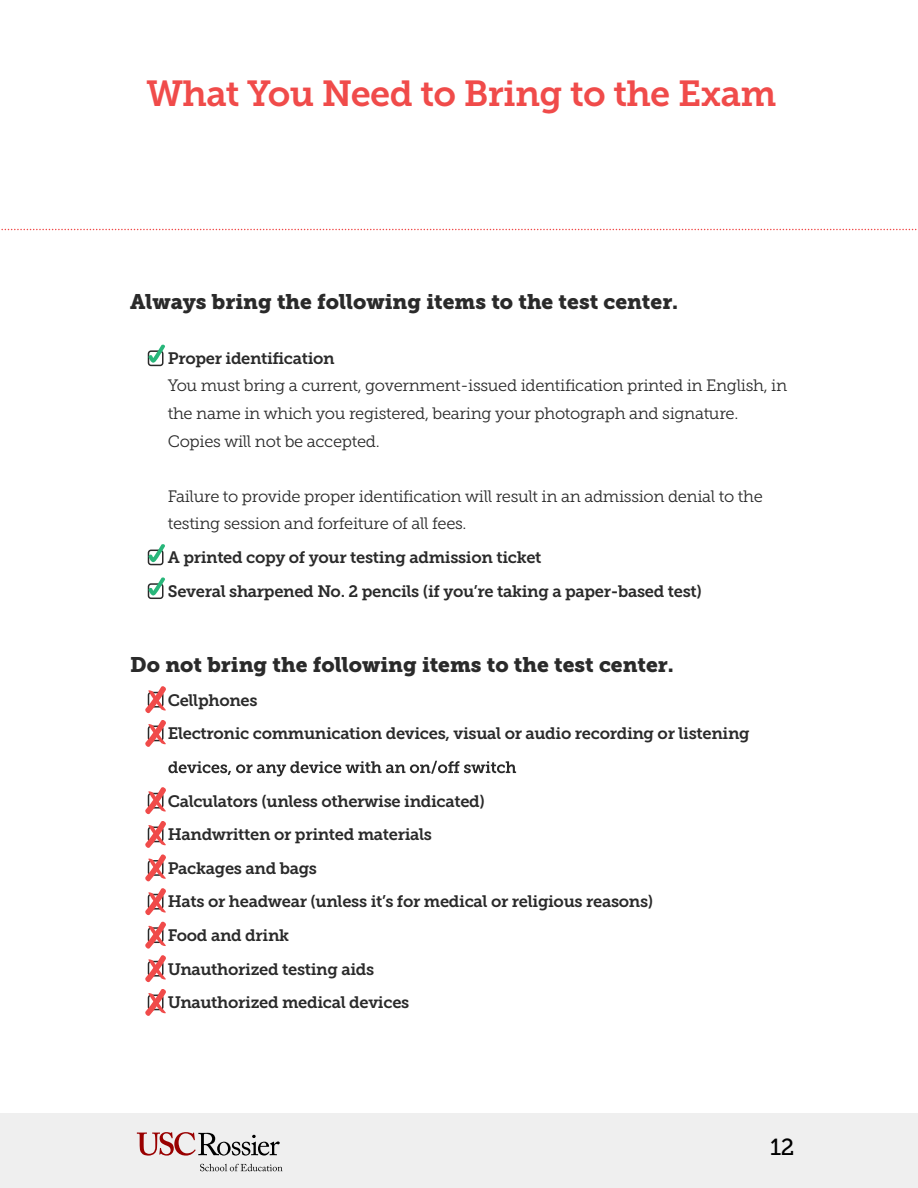
<style>
.page{position:relative;width:918px;height:1188px;background:#fff}
.page>*{position:absolute;margin:0;border:0;box-sizing:border-box;transform-origin:0 0}
.t1{font:36px "Museo Slab 700";letter-spacing:-.02em;color:#f04b4a}
.t2{font:23.25px "Museo Slab 500";color:#000}
.t3{font:21px "Museo Slab 900";color:#2a2a2a}
.t4{font:16.5px/33.6px "Museo Slab 700";letter-spacing:-.02em;color:#2a2a2a}
.t5{font:16.5px/27.6px "Museo Slab 300";letter-spacing:-.02em;color:#2a2a2a}
</style>
<div class="page">
<div style="left:0;top:1114px;width:918px;height:74px;background:#efefef"></div>
<svg style="left:137px;top:1132px;width:143px;height:24px"></svg>
<svg style="left:200px;top:1164px;width:83px;height:7px"></svg>
<svg style="left:168px;top:761px;width:348px;height:16px"></svg>
<svg style="left:2px;top:229px;width:915px;height:1px"></svg>
<div style="left:148px;top:350px;width:16px;height:16px;border:2px solid #2a2a2a;border-radius:3px"></div>
<div style="left:148px;top:550px;width:16px;height:15px;border:2px solid #2a2a2a;border-radius:3px"></div>
<div style="left:148px;top:583px;width:16px;height:16px;border:2px solid #2a2a2a;border-radius:3px"></div>
<svg style="left:148px;top:344px;width:17px;height:21px"></svg>
<svg style="left:148px;top:544px;width:17px;height:20px"></svg>
<svg style="left:148px;top:577px;width:17px;height:21px"></svg>
<svg style="left:145px;top:686px;width:21px;height:61px"></svg>
<svg style="left:145px;top:787px;width:21px;height:229px"></svg>
<h1 class="t1" style="left:147px;top:74px;width:631px">What You Need to Bring to the Exam</h1>
<p class="t3" style="left:130px;top:289px;width:549px">Always bring the following items to the test center.</p>
<p class="t4" style="left:168px;top:341px;width:168px">Proper identification</p>
<p class="t5" style="left:168px;top:372px;width:621px">You must bring a current, government-issued identification printed in English, in the name in which you registered, bearing your photograph and signature.<br>Copies will not be accepted.</p>
<p class="t5" style="left:168px;top:482px;width:596px">Failure to provide proper identification will result in an admission denial to the testing session and forfeiture of all fees.</p>
<p class="t4" style="left:168px;top:541px;width:536px">A printed copy of your testing admission ticket<br>Several sharpened No. 2 pencils (if you’re taking a paper-based test)</p>
<p class="t3" style="left:130px;top:653px;width:545px">Do not bring the following items to the test center.</p>
<p class="t4" style="left:168px;top:683px;width:583px">Cellphones<br>Electronic communication devices, visual or audio recording or listening</p>
<p class="t4" style="left:168px;top:784px;width:487px">Calculators (unless otherwise indicated)<br>Handwritten or printed materials<br>Packages and bags<br>Hats or headwear (unless it’s for medical or religious reasons)<br>Food and drink<br>Unauthorized testing aids<br>Unauthorized medical devices</p>
<h2 class="t2" style="left:770px;top:1134px;width:26px">12</h2>
</div>
